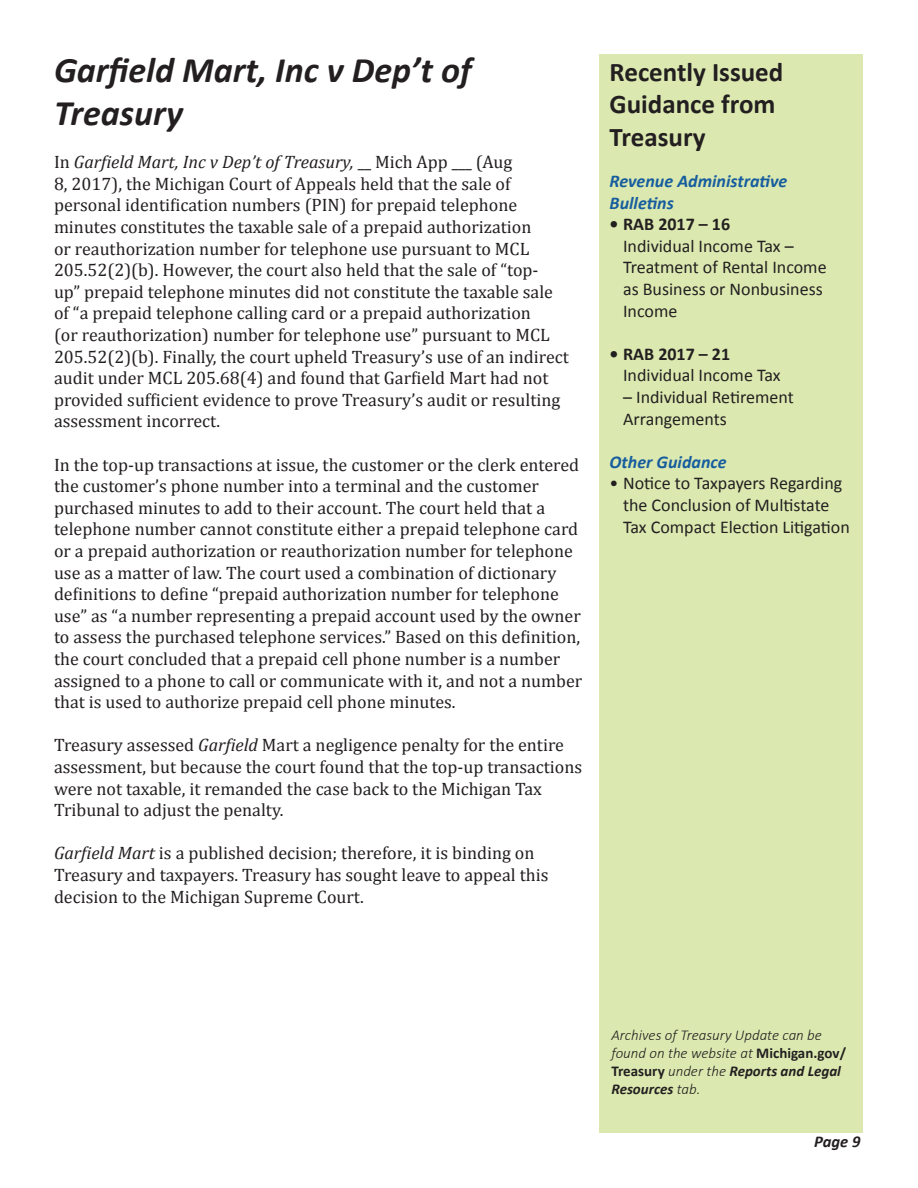
<style>
.page{position:relative;width:918px;height:1188px;background:#fff}
.page>*{position:absolute;margin:0;border:0;box-sizing:border-box;transform-origin:0 0}
.Headline{font:italic 700 36px/43.2px "Calibri";color:#231f20}
.Subhead{font:700 27px/32.4px "Calibri";color:#231f20}
.Body_Text{font:18px/21.6px "Cambria";color:#231f20}
.Bullets{font:18px/21.6px "Calibri";color:#231f20}
.Subhead2{font:italic 700 18px/21.6px "Calibri";color:#175d9e}
.Subhead-2{font:italic 700 18px "Calibri";color:#175d9e}
.Table_of_Contents{font:italic 700 16.5px "Calibri";color:#231f20}
.Table_of_Contents-2{font:italic 300 15px/18px "Calibri";color:#231f20}
.s1{font-style:italic}
.s2{font-weight:700}
.s3{font-weight:700;font-style:normal}
</style>
<div class="page">
<div style="left:599px;top:55px;width:264px;height:1078px;background:#dbe9b0"></div>
<p class="Headline" style="left:54px;top:48px;width:419px">Garfield Mart, Inc v Dep’t of<br>Treasury</p>
<p class="Body_Text" style="left:54px;top:151px;width:516px">In <span class="s1">Garfield Mart, Inc v Dep’t of Treasury,</span> __ Mich App ___ (Aug<br>8, 2017), the Michigan Court of Appeals held that the sale of personal identification numbers (PIN) for prepaid telephone minutes constitutes the taxable sale of a prepaid authorization<br>or reauthorization number for telephone use pursuant to MCL 205.52(2)(b). However, the court also held that the sale of “top&shy;up” prepaid telephone minutes did not constitute the taxable sale of “a prepaid telephone calling card or a prepaid authorization<br>(or reauthorization) number for telephone use” pursuant to MCL 205.52(2)(b). Finally, the court upheld Treasury’s use of an indirect audit under MCL 205.68(4) and found that Garfield Mart had not provided sufficient evidence to prove Treasury’s audit or resulting assessment incorrect.</p>
<p class="Body_Text" style="left:54px;top:454px;width:530px">In the top-up transactions at issue, the customer or the clerk entered the customer’s phone number into a terminal and the customer purchased minutes to add to their account. The court held that a telephone number cannot constitute either a prepaid telephone card or a prepaid authorization or reauthorization number for telephone use as a matter of law. The court used a combination of dictionary definitions to define “prepaid authorization number for telephone use” as “a number representing a prepaid account used by the owner to assess the purchased telephone services.” Based on this definition, the court concluded that a prepaid cell phone number is a number assigned to a phone to call or communicate with it, and not a number that is used to authorize prepaid cell phone minutes.</p>
<p class="Body_Text" style="left:54px;top:734px;width:530px">Treasury assessed <span class="s1">Garfield</span> Mart a negligence penalty for the entire assessment, but because the court found that the top-up transactions were not taxable, it remanded the case back to the Michigan Tax Tribunal to adjust the penalty.</p>
<p class="Body_Text" style="left:54px;top:842px;width:496px"><span class="s1">Garfield Mart</span> is a published decision; therefore, it is binding on<br>Treasury and taxpayers. Treasury has sought leave to appeal this decision to the Michigan Supreme Court.</p>
<p class="Subhead" style="left:610px;top:56px;width:175px">Recently Issued<br>Guidance from<br>Treasury</p>
<p class="Subhead2" style="left:610px;top:170px;width:179px">Revenue Administrative<br>Bulletins</p>
<p class="Bullets" style="left:623px;top:213px;width:205px;text-indent:-14px"><span class="s2">• RAB 2017 – 16<br></span>Individual Income Tax –<br>Treatment of Rental Income as Business or Nonbusiness<br>Income</p>
<p class="Bullets" style="left:623px;top:343px;width:159px;text-indent:-14px"><span class="s2">• RAB 2017 – 21<br></span>Individual Income Tax</p>
<p class="Bullets" style="left:623px;top:386px;width:172px">– Individual Retirement<br>Arrangements</p>
<p class="Subhead-2" style="left:610px;top:450px;width:119px">Other Guidance</p>
<p class="Bullets" style="left:623px;top:473px;width:228px;text-indent:-14px">• Notice to Taxpayers Regarding the Conclusion of Multistate<br>Tax Compact Election Litigation</p>
<p class="Table_of_Contents-2" style="left:611px;top:1025px;width:236px">Archives of Treasury Update can be found on the website at <span class="s3">Michigan.gov/<br>Treasury</span> under the <span class="s2">Reports and Legal<br>Resources</span> tab.</p>
<p class="Table_of_Contents" style="left:814px;top:1131px;width:48px">Page 9</p>
</div>
